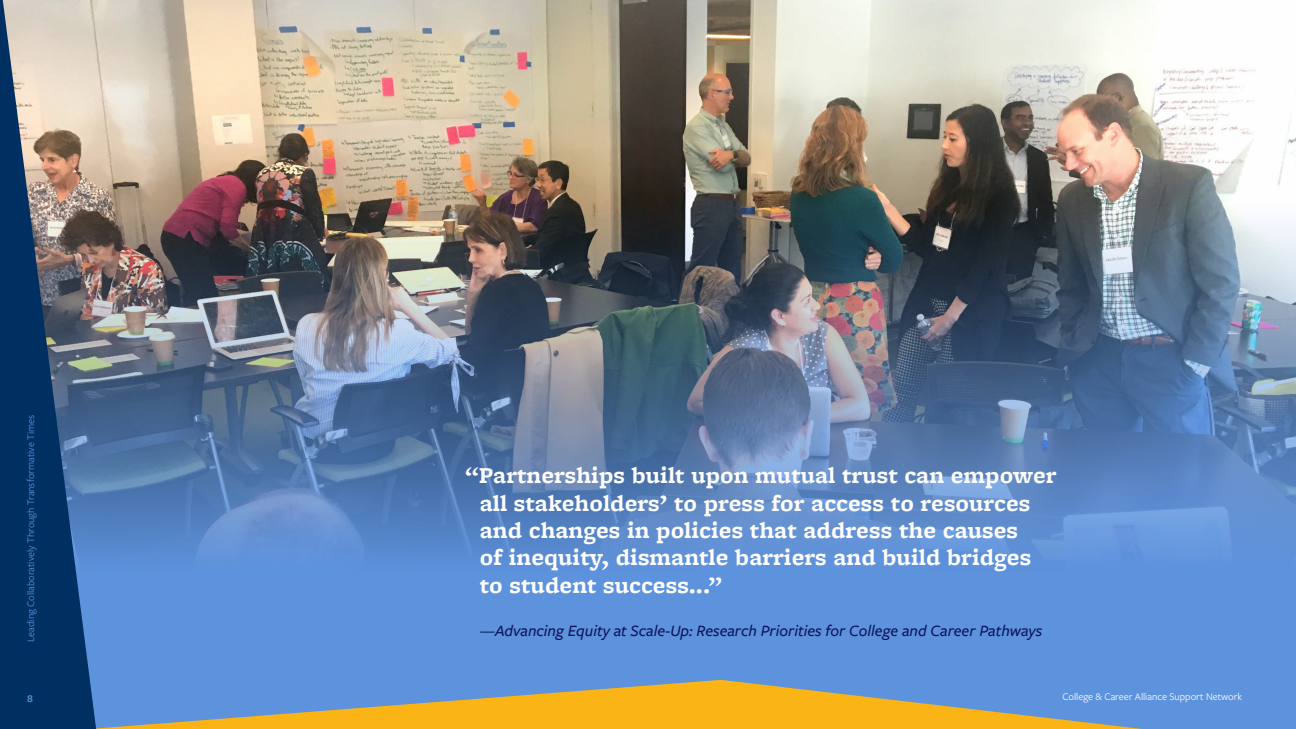
<style>
.page{position:relative;width:1296px;height:729px;background:#fff}
.page>*{position:absolute;margin:0;border:0;box-sizing:border-box;transform-origin:0 0}
.sans_book_9_12{font:700 23.7px/27.5px "Freight Micro Pro";color:#fff}
.sans_book_9_12-2{font:italic 500 16.5px "Freight Sans Pro";color:#0e135a}
.sans_light_7_7{font:10.5px "Freight Sans Pro";color:#5d92dd}
.t1{font:10.5px "Freight Sans Pro";color:#fff}
.t2{font:600 10.5px "Freight Micro Pro";color:#5d92dd}
</style>
<div class="page">
<img style="left:96px;top:0;width:1200px;height:729px">
<svg style="left:96px;top:680px;width:1046px;height:49px;background:#aca378"></svg>
<img style="left:0;top:0;width:96px;height:729px">
<p class="sans_light_7_7" style="left:24px;top:642px;width:228px;rotate:-90deg">Leading Collaboratively Through Transformative Times</p>
<p class="sans_book_9_12" style="left:480px;top:461px;width:578px;text-indent:-15px">“Partnerships built upon mutual trust can empower all stakeholders’ to press for access to resources and changes in policies that address the causes<br>of inequity, dismantle barriers and build bridges to student success...”</p>
<p class="sans_book_9_12-2" style="left:480px;top:620px;width:564px">—Advancing Equity at Scale-Up: Research Priorities for College and Career Pathways</p>
<p class="t2" style="left:27px;top:692px;width:7px">8</p>
<p class="t1" style="left:1063px;top:690px;width:181px">College &amp; Career Alliance Support Network</p>
</div>
